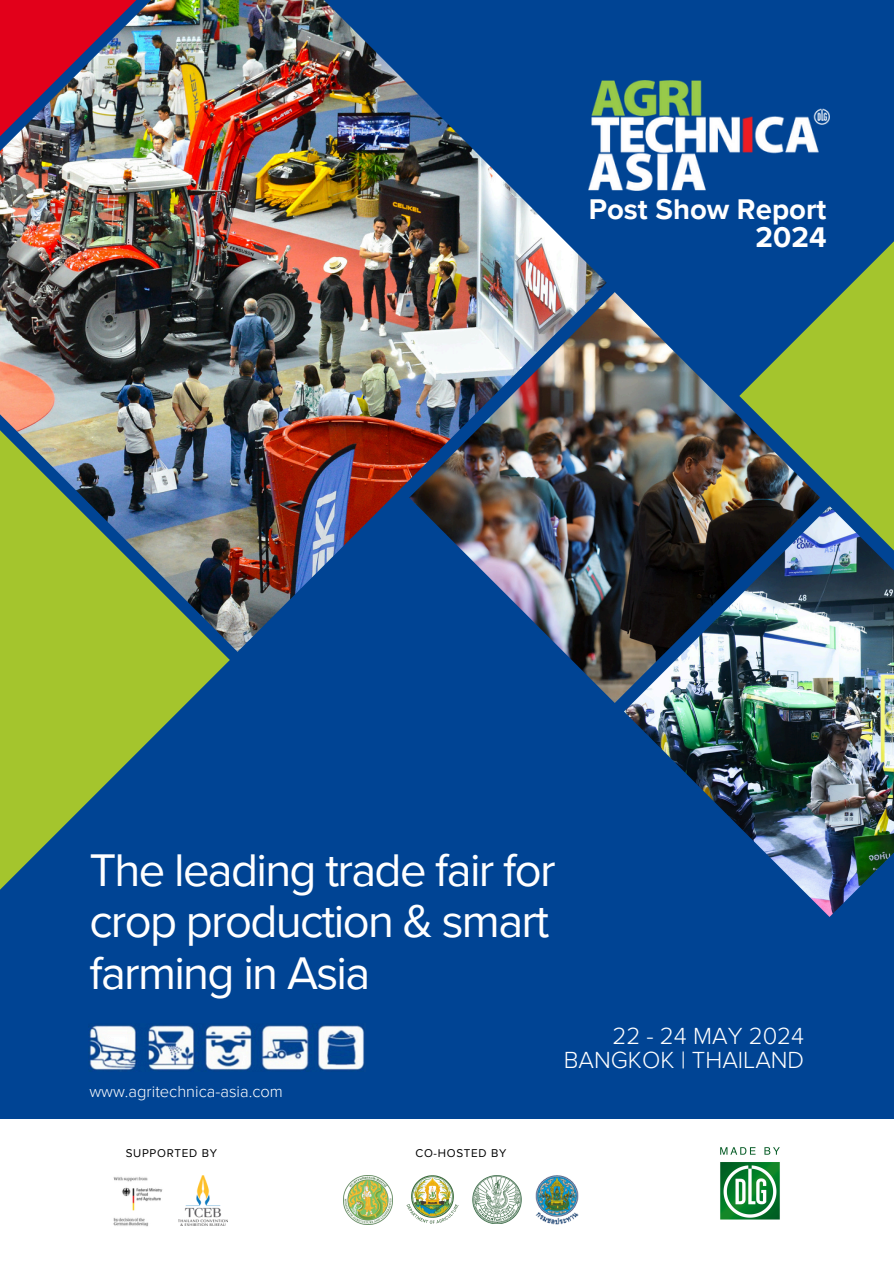
<style>
.page{position:relative;width:894px;height:1264px;background:#fff}
.page>*{position:absolute;margin:0;border:0;box-sizing:border-box;transform-origin:0 0}
.t1{font:47.1px/51.8px "Proxima Nova";letter-spacing:-.035em;color:#fff}
.t2{font:700 29.25px/28.7px "Proxima Nova";color:#fff;text-align:right}
.t3{font:300 24px/23.7px "Proxima Nova";color:#fff;text-align:right}
.t4{font:300 16.5px "Proxima Nova";color:#fff}
.t5{font:11.55px "Proxima Nova";letter-spacing:.06em;color:#000}
</style>
<div class="page">
<div style="left:0;top:0;width:893px;height:1263px;background:#004494"></div>
<svg style="left:0;top:651px;width:230px;height:239px;fill:#a4c52d"></svg>
<img style="left:563px;top:292px;width:176px;height:411px">
<img style="left:0;top:0;width:606px;height:651px">
<svg style="left:739px;top:111px;width:154px;height:395px"></svg>
<img style="left:624px;top:506px;width:269px;height:411px">
<img style="left:588px;top:80px;width:240px;height:111px">
<img style="left:89px;top:1025px;width:276px;height:46px">
<div style="left:0;top:1119px;width:893px;height:144px;background:#fff"></div>
<img style="left:720px;top:1147px;width:60px;height:73px">
<img style="left:343px;top:1175px;width:49px;height:49px">
<img style="left:406px;top:1175px;width:53px;height:49px">
<img style="left:472px;top:1175px;width:50px;height:48px">
<img style="left:535px;top:1175px;width:43px;height:49px">
<img style="left:113px;top:1177px;width:50px;height:50px">
<img style="left:178px;top:1175px;width:50px;height:50px">
<p class="t2" style="left:588px;top:195px;width:239px">Post Show Report<br>2024</p>
<p class="t1" style="left:89px;top:845px;width:468px">The leading trade fair for crop production &amp; smart farming in Asia</p>
<p class="t4" style="left:89px;top:1081px;width:195px">www.agritechnica-asia.com</p>
<p class="t3" style="left:563px;top:1024px;width:242px">22 - 24 MAY 2024<br>BANGKOK | THAILAND</p>
<p class="t5" style="left:126px;top:1146px;width:93px">SUPPORTED BY</p>
<p class="t5" style="left:415px;top:1146px;width:92px">CO-HOSTED BY</p>
</div>
